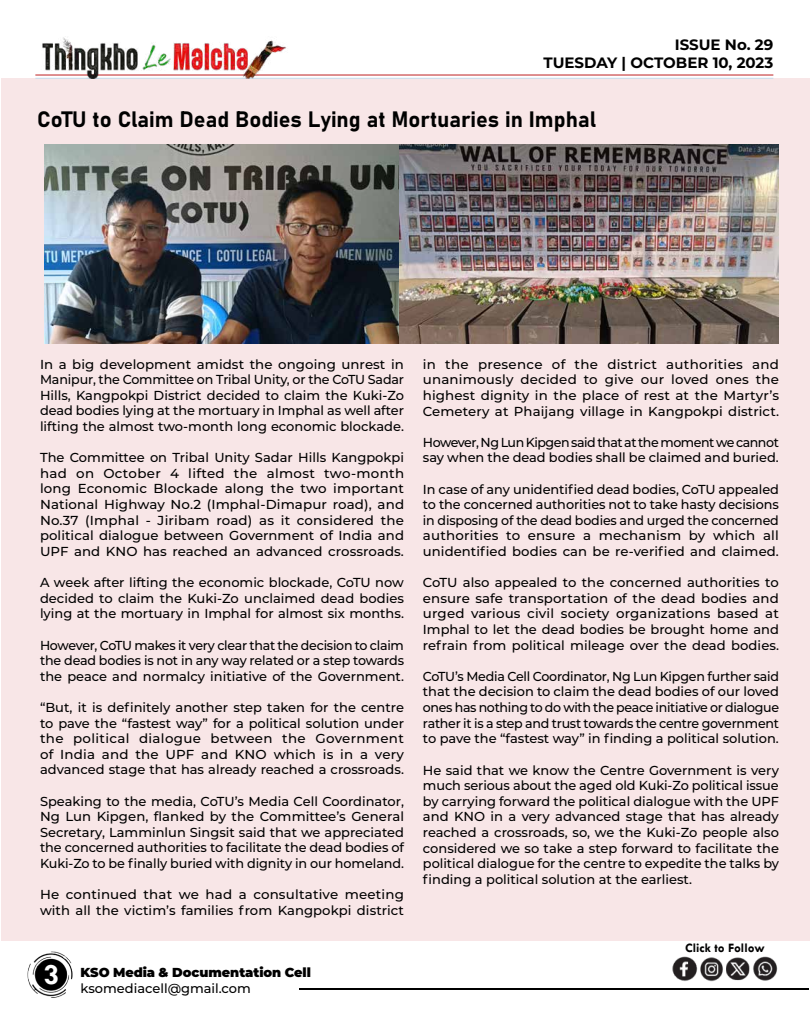
<style>
.page{position:relative;width:810px;height:1013px;background:#fff}
.page>*{position:absolute;margin:0;border:0;box-sizing:border-box;transform-origin:0 0}
.t1{font:700 30px "Tw Cen";color:#fff}
.t2{font:22px "Bahnschrift";color:#000}
.t3{font:700 15px/18px "Montserrat";color:#000;text-align:right}
.t4{font:500 13px/15.6px "Montserrat";color:#000;text-align:justify}
.t5{font:500 13px/15.6px "Montserrat";letter-spacing:-.035em;color:#000}
.t6{font:900 13px "Montserrat";letter-spacing:-.005em;color:#000}
.t7{font:700 13px "Tw Cen";color:#000}
</style>
<div class="page">
<div style="left:1px;top:78px;width:809px;height:862px;background:#f8e6e7"></div>
<hr style="left:299px;top:988px;width:509px;height:1px;background:#000">
<img style="left:700px;top:957px;width:50px;height:24px">
<img style="left:753px;top:956px;width:25px;height:25px">
<img style="left:672px;top:956px;width:26px;height:25px">
<img style="left:27px;top:951px;width:46px;height:47px">
<hr style="left:35px;top:74px;width:738px;height:1px;background:#bf1f21">
<hr style="left:35px;top:78px;width:738px;height:1px;background:#c5dded">
<img style="left:35px;top:37px;width:254px;height:42px">
<img style="left:45px;top:144px;width:734px;height:200px">
<p class="t3" style="left:544px;top:35px;width:231px">ISSUE No. 29<br>TUESDAY | OCTOBER 10, 2023</p>
<h2 class="t2" style="left:37px;top:102px;width:560px">CoTU to Claim Dead Bodies Lying at Mortuaries in Imphal</h2>
<p class="t4" style="left:40px;top:355px;width:366px">In a big development amidst the ongoing unrest in Manipur, the Committee on Tribal Unity, or the CoTU Sadar Hills, Kangpokpi District decided to claim the Kuki-Zo dead bodies lying at the mortuary in Imphal as well after lifting the almost two-month long economic blockade.</p>
<p class="t4" style="left:40px;top:449px;width:366px">The Committee on Tribal Unity Sadar Hills Kangpokpi had on October 4 lifted the almost two-month long Economic Blockade along the two important National Highway No.2 (Imphal-Dimapur road), and No.37 (Imphal - Jiribam road) as it considered the political dialogue between Government of India and UPF and KNO has reached an advanced crossroads.</p>
<p class="t4" style="left:40px;top:574px;width:365px">A week after lifting the economic blockade, CoTU now decided to claim the Kuki-Zo unclaimed dead bodies lying at the mortuary in Imphal for almost six months.</p>
<p class="t4" style="left:40px;top:636px;width:366px">However, CoTU makes it very clear that the decision to claim the dead bodies is not in any way related or a step towards the peace and normalcy initiative of the Government.</p>
<p class="t4" style="left:40px;top:699px;width:366px">“But, it is definitely another step taken for the centre to pave the “fastest way” for a political solution under the political dialogue between the Government of India and the UPF and KNO which is in a very advanced stage that has already reached a crossroads.</p>
<p class="t4" style="left:40px;top:792px;width:366px">Speaking to the media, CoTU’s Media Cell Coordinator, Ng Lun Kipgen, flanked by the Committee’s General Secretary, Lamminlun Singsit said that we appreciated the concerned authorities to facilitate the dead bodies of Kuki-Zo to be finally buried with dignity in our homeland.</p>
<p class="t4" style="left:40px;top:886px;width:366px">He continued that we had a consultative meeting with all the victim’s families from Kangpokpi district</p>
<h1 class="t1" style="left:43px;top:956px;width:17px">3</h1>
<p class="t6" style="left:81px;top:962px;width:232px">KSO Media &amp; Documentation Cell</p>
<p class="t4" style="left:81px;top:979px;width:172px">ksomediacell@gmail.com</p>
<p class="t4" style="left:423px;top:355px;width:358px">in the presence of the district authorities and unanimously decided to give our loved ones the highest dignity in the place of rest at the Martyr’s Cemetery at Phaijang village in Kangpokpi district.</p>
<p class="t5" style="left:423px;top:433px;width:358px">However, Ng Lun Kipgen said that at the moment we cannot say when the dead bodies shall be claimed and buried.</p>
<p class="t4" style="left:423px;top:480px;width:358px">In case of any unidentified dead bodies, CoTU appealed to the concerned authorities not to take hasty decisions in disposing of the dead bodies and urged the concerned authorities to ensure a mechanism by which all unidentified bodies can be re-verified and claimed.</p>
<p class="t4" style="left:423px;top:574px;width:358px">CoTU also appealed to the concerned authorities to ensure safe transportation of the dead bodies and urged various civil society organizations based at Imphal to let the dead bodies be brought home and refrain from political mileage over the dead bodies.</p>
<p class="t4" style="left:423px;top:667px;width:358px">CoTU’s Media Cell Coordinator, Ng Lun Kipgen further said that the decision to claim the dead bodies of our loved ones has nothing to do with the peace initiative or dialogue rather it is a step and trust towards the centre government to pave the “fastest way” in finding a political solution.</p>
<p class="t4" style="left:423px;top:761px;width:358px">He said that we know the Centre Government is very much serious about the aged old Kuki-Zo political issue by carrying forward the political dialogue with the UPF and KNO in a very advanced stage that has already reached a crossroads, so, we the Kuki-Zo people also considered we so take a step forward to facilitate the political dialogue for the centre to expedite the talks by finding a political solution at the earliest.</p>
<p class="t7" style="left:685px;top:940px;width:81px">Click to Follow</p>
</div>
